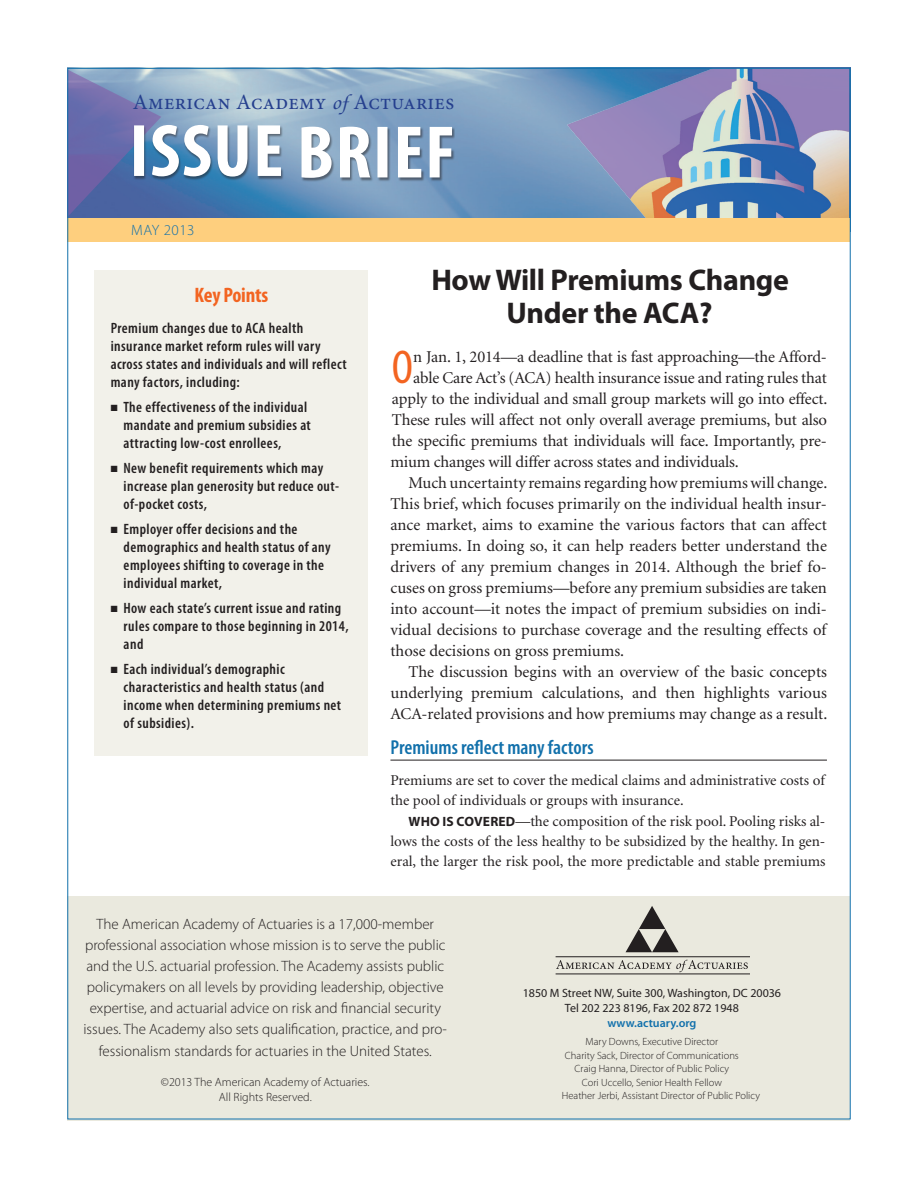
<style>
.page{position:relative;width:918px;height:1188px;background:#fff}
.page>*{position:absolute;margin:0;border:0;box-sizing:border-box;transform-origin:0 0}
.Intro_text_1st{font:condensed 47.7px "Myriad Pro";color:#f36421}
.t1{font:700 30px/33px "Myriad Pro";letter-spacing:-.01em;color:#231f20;text-align:center}
.t2{font:21.75px "Minion Pro";letter-spacing:.015em;color:#253f8e}
.t3{font:700 condensed 21px "Myriad Pro";letter-spacing:-.01em;color:#f36421}
.Subhead_Underline{font:600 condensed 20.25px "Myriad Pro";color:#1170ab}
.Intro_text{font:16.5px/21px "Minion";color:#231f20;text-align:justify}
.Intro_text_1st-2{font:16.5px "Minion";letter-spacing:-.01em;color:#231f20}
.Box_bullets{font:600 condensed 15px/18px "Myriad Pro";letter-spacing:.03em;color:#231f20}
.subhead{font:300 15px/21px "Myriad Pro";color:#231f20;text-align:center}
.Body_Text{font:15px/20.2px "Minion";color:#231f20;text-align:justify}
.box_copy{font:600 condensed 15px/18px "Myriad Pro";letter-spacing:.03em;color:#231f20}
.Body_Text_First_Para{font:15px/20.2px "Minion";color:#231f20}
.subhead-2{font:300 15px "Myriad Pro";letter-spacing:.03em;color:#1170ab}
.t4{font:12px "Myriad Pro";color:#231f20}
.t5{font:300 12px/15px "Myriad Pro";color:#231f20;text-align:center}
.t6{font:600 12px "Myriad Pro";color:#1170ab}
.Body_Text-2{font:300 10.5px "Myriad Pro";color:#231f20}
.s1{font-family:"Zapf Chancery";font-weight:500;font-style:italic}
.s2{font-family:"Myriad Pro";font-weight:700;font-size:13.5px}
</style>
<div class="page">
<div style="left:68px;top:896px;width:782px;height:224px;background:#eae9de"></div>
<hr style="left:390px;top:760px;width:437px;height:1px;background:#231f20">
<img style="left:67px;top:67px;width:784px;height:151px">
<img style="left:558px;top:70px;width:291px;height:148px">
<div style="left:68px;top:218px;width:782px;height:24px;background:#fecf7e"></div>
<svg style="left:69px;top:70px;width:383px;height:147px;background:#8aa4c5"></svg>
<svg style="left:626px;top:906px;width:53px;height:46px"></svg>
<svg style="left:556px;top:960px;width:192px;height:12px"></svg>
<hr style="left:556px;top:957px;width:194px;height:1px;background:#231f20">
<hr style="left:556px;top:974px;width:194px;height:1px;background:#231f20">
<div style="left:94px;top:270px;width:274px;height:486px;background:#f2f1ea"></div>
<p class="t2" style="left:133px;top:88px;width:323px">American Academy <span class="s1">of</span> Actuaries</p>
<p class="subhead-2" style="left:131px;top:222px;width:65px">MAY 2013</p>
<p class="t3" style="left:195px;top:282px;width:75px">Key Points</p>
<p class="box_copy" style="left:111px;top:320px;width:238px">Premium changes due to ACA health insurance market reform rules will vary across states and individuals and will reflect many factors, including:</p>
<p class="Box_bullets" style="left:124px;top:399px;width:189px;text-indent:-13px">■ The effectiveness of the individual mandate and premium subsidies at attracting low-cost enrollees,</p>
<p class="Box_bullets" style="left:124px;top:460px;width:217px;text-indent:-13px">■ New benefit requirements which may increase plan generosity but reduce out&shy;of-pocket costs,</p>
<p class="Box_bullets" style="left:124px;top:521px;width:209px;text-indent:-13px">■ Employer offer decisions and the demographics and health status of any employees shifting to coverage in the individual market,</p>
<p class="Box_bullets" style="left:124px;top:600px;width:227px;text-indent:-13px">■ How each state’s current issue and rating rules compare to those beginning in 2014, and</p>
<p class="Box_bullets" style="left:124px;top:660px;width:219px;text-indent:-13px">■ Each individual’s demographic characteristics and health status (and income when determining premiums net of subsidies).</p>
<p class="t1" style="left:431px;top:262px;width:359px">How Will Premiums Change<br>Under the ACA?</p>
<p class="Intro_text_1st" style="left:392px;top:338px;width:23px">O</p>
<p class="Intro_text_1st-2" style="left:413px;top:348px;width:415px">n Jan. 1, 2014—a deadline that is fast approaching—the Afford-</p>
<p class="Intro_text_1st-2" style="left:413px;top:369px;width:415px">able Care Act’s (ACA) health insurance issue and rating rules that</p>
<p class="Intro_text_1st-2" style="left:392px;top:390px;width:437px">apply to the individual and small group markets will go into effect.</p>
<p class="Intro_text_1st-2" style="left:392px;top:411px;width:437px">These rules will affect not only overall average premiums, but also</p>
<p class="Intro_text_1st-2" style="left:392px;top:432px;width:437px">the specific premiums that individuals will face. Importantly, pre-</p>
<p class="Intro_text_1st-2" style="left:390px;top:453px;width:350px">mium changes will differ across states and individuals.</p>
<p class="Intro_text" style="left:390px;top:473px;width:439px;text-indent:18px">Much uncertainty remains regarding how premiums will change.<br>This brief, which focuses primarily on the individual health insur&shy;ance market, aims to examine the various factors that can affect premiums. In doing so, it can help readers better understand the drivers of any premium changes in 2014. Although the brief fo&shy;cuses on gross premiums—before any premium subsidies are taken into account—it notes the impact of premium subsidies on indi&shy;vidual decisions to purchase coverage and the resulting effects of those decisions on gross premiums.</p>
<p class="Intro_text" style="left:390px;top:662px;width:438px;text-indent:18px">The discussion begins with an overview of the basic concepts underlying premium calculations, and then highlights various ACA-related provisions and how premiums may change as a result.</p>
<p class="Subhead_Underline" style="left:390px;top:736px;width:205px">Premiums reflect many factors</p>
<p class="Body_Text_First_Para" style="left:390px;top:771px;width:436px">Premiums are set to cover the medical claims and administrative costs of the pool of individuals or groups with insurance.</p>
<p class="Body_Text" style="left:390px;top:811px;width:437px;text-indent:18px"><span class="s2">WHO IS COVERED</span>—the composition of the risk pool. Pooling risks al&shy;lows the costs of the less healthy to be subsidized by the healthy. In gen&shy;eral, the larger the risk pool, the more predictable and stable premiums</p>
<p class="subhead" style="left:84px;top:914px;width:365px">The American Academy of Actuaries is a 17,000-member professional association whose mission is to serve the public and the U.S. actuarial profession. The Academy assists public policymakers on all levels by providing leadership, objective expertise, and actuarial advice on risk and financial security issues. The Academy also sets qualification, practice, and pro-</p>
<p class="subhead" style="left:99px;top:1041px;width:335px">fessionalism standards for actuaries in the United States.</p>
<p class="t5" style="left:161px;top:1074px;width:210px">©2013 The American Academy of Actuaries.<br>All Rights Reserved.</p>
<p class="t4" style="left:523px;top:986px;width:260px">1850 M Street NW, Suite 300, Washington, DC 20036</p>
<p class="t4" style="left:565px;top:1001px;width:176px">Tel 202 223 8196, Fax 202 872 1948</p>
<p class="t6" style="left:607px;top:1015px;width:91px">www.actuary.org</p>
<p class="Body_Text-2" style="left:586px;top:1036px;width:134px">Mary Downs, Executive Director</p>
<p class="Body_Text-2" style="left:565px;top:1049px;width:175px">Charity Sack, Director of Communications</p>
<p class="Body_Text-2" style="left:575px;top:1063px;width:156px">Craig Hanna, Director of Public Policy</p>
<p class="Body_Text-2" style="left:582px;top:1076px;width:142px">Cori Uccello, Senior Health Fellow</p>
<p class="Body_Text-2" style="left:562px;top:1090px;width:200px">Heather Jerbi, Assistant Director of Public Policy</p>
</div>
